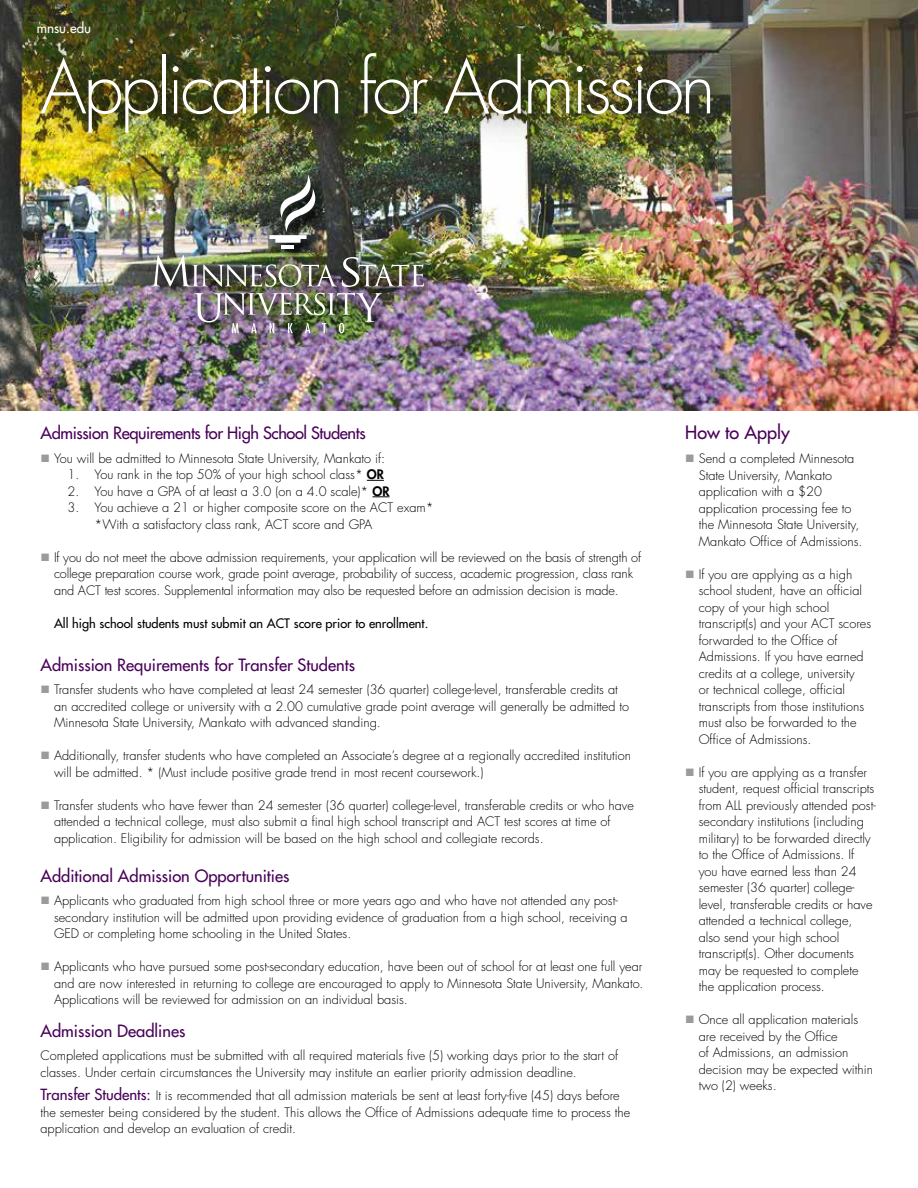
<style>
.page{position:relative;width:918px;height:1188px;background:#fff}
.page>*{position:absolute;margin:0;border:0;box-sizing:border-box;transform-origin:0 0}
.t1{font:300 72px "Futura Std";letter-spacing:-.05em;color:#fff}
.t2{font:500 18px "Futura Std";color:#490059}
.t3{font:500 16.5px "Futura Std";color:#490059}
.t4{font:500 16.5px "Futura Std";letter-spacing:-.025em;color:#490059}
.t5{font:500 13.5px "Futura Std";color:#fff}
.t6{font:300 12.75px/16.5px "Futura Std";color:#000}
.t7{font:500 12.75px "Futura Std";color:#000}
.s1{color:#9b9b9b}
.s2{font-weight:800}
.s3{font-weight:500;font-size:15px;color:#490059}
</style>
<div class="page">
<img style="left:0;top:0;width:918px;height:410px">
<div style="left:99px;top:129px;width:376px;height:259px;background:#000;opacity:.45"></div>
<img style="left:151px;top:175px;width:276px;height:173px">
<img style="left:151px;top:255px;width:273px;height:32px">
<img style="left:194px;top:293px;width:188px;height:40px">
<svg style="left:269px;top:175px;width:46px;height:73px"></svg>
<svg style="left:367px;top:480px;width:17px;height:1px"></svg>
<svg style="left:372px;top:496px;width:18px;height:1px"></svg>
<img style="left:8px;top:19px;width:739px;height:146px">
<p class="t5" style="left:37px;top:19px;width:56px">mnsu.edu</p>
<h1 class="t1" style="left:40px;top:43px;width:677px">Application for Admission</h1>
<p class="t4" style="left:40px;top:423px;width:327px">Admission Requirements for High School Students</p>
<p class="t6" style="left:40px;top:450px;width:346px"><span class="s1">■</span> You will be admitted to Minnesota State University, Mankato if:</p>
<p class="t6" style="left:68px;top:467px;width:318px">1. You rank in the top 50% of your high school class* <span class="s2">OR</span></p>
<p class="t6" style="left:68px;top:483px;width:324px">2. You have a GPA of at least a 3.0 (on a 4.0 scale)* <span class="s2">OR</span></p>
<p class="t6" style="left:95px;top:500px;width:341px;text-indent:-27px">3. You achieve a 21 or higher composite score on the ACT exam* *With a satisfactory class rank, ACT score and GPA</p>
<p class="t6" style="left:54px;top:549px;width:589px;text-indent:-14px"><span class="s1">■</span> If you do not meet the above admission requirements, your application will be reviewed on the basis of strength of college preparation course work, grade point average, probability of success, academic progression, class rank and ACT test scores. Supplemental information may also be requested before an admission decision is made.</p>
<p class="t7" style="left:54px;top:615px;width:376px">All high school students must submit an ACT score prior to enrollment.</p>
<p class="t3" style="left:40px;top:655px;width:316px">Admission Requirements for Transfer Students</p>
<p class="t6" style="left:54px;top:682px;width:577px;text-indent:-14px"><span class="s1">■</span> Transfer students who have completed at least 24 semester (36 quarter) college-level, transferable credits at an accredited college or university with a 2.00 cumulative grade point average will generally be admitted to<br>Minnesota State University, Mankato with advanced standing.</p>
<p class="t6" style="left:54px;top:748px;width:579px;text-indent:-14px"><span class="s1">■</span> Additionally, transfer students who have completed an Associate’s degree at a regionally accredited institution will be admitted. * (Must include positive grade trend in most recent coursework.)</p>
<p class="t6" style="left:54px;top:797px;width:581px;text-indent:-14px"><span class="s1">■</span> Transfer students who have fewer than 24 semester (36 quarter) college-level, transferable credits or who have attended a technical college, must also submit a final high school transcript and ACT test scores at time of application. Eligibility for admission will be based on the high school and collegiate records.</p>
<p class="t3" style="left:40px;top:865px;width:251px">Additional Admission Opportunities</p>
<p class="t6" style="left:54px;top:893px;width:575px;text-indent:-14px"><span class="s1">■</span> Applicants who graduated from high school three or more years ago and who have not attended any post&shy;secondary institution will be admitted upon providing evidence of graduation from a high school, receiving a<br>GED or completing home schooling in the United States.</p>
<p class="t6" style="left:54px;top:959px;width:591px;text-align:justify;text-indent:-14px"><span class="s1">■</span> Applicants who have pursued some post-secondary education, have been out of school for at least one full year and are now interested in returning to college are encouraged to apply to Minnesota State University, Mankato.<br>Applications will be reviewed for admission on an individual basis.</p>
<p class="t3" style="left:40px;top:1021px;width:147px">Admission Deadlines</p>
<p class="t6" style="left:40px;top:1048px;width:579px">Completed applications must be submitted with all required materials five (5) working days prior to the start of classes. Under certain circumstances the University may institute an earlier priority admission deadline.</p>
<p class="t6" style="left:40px;top:1088px;width:591px"><span class="s3">Transfer Students:</span> It is recommended that all admission materials be sent at least forty-five (45) days before the semester being considered by the student. This allows the Office of Admissions adequate time to process the application and develop an evaluation of credit.</p>
<h2 class="t2" style="left:685px;top:421px;width:106px">How to Apply</h2>
<p class="t6" style="left:699px;top:451px;width:165px;text-indent:-14px"><span class="s1">■</span> Send a completed Minnesota<br>State University, Mankato application with a $20 application processing fee to the Minnesota State University,<br>Mankato Office of Admissions.</p>
<p class="t6" style="left:699px;top:566px;width:174px;text-indent:-14px"><span class="s1">■</span> If you are applying as a high school student, have an official copy of your high school transcript(s) and your ACT scores forwarded to the Office of<br>Admissions. If you have earned credits at a college, university<br>or technical college, official transcripts from those institutions must also be forwarded to the<br>Office of Admissions.</p>
<p class="t6" style="left:699px;top:764px;width:178px;text-indent:-14px"><span class="s1">■</span> If you are applying as a transfer student, request official transcripts from ALL previously attended post&shy;secondary institutions (including military) to be forwarded directly to the Office of Admissions. If you have earned less than 24 semester (36 quarter) college&shy;level, transferable credits or have attended a technical college, also send your high school transcript(s). Other documents may be requested to complete the application process.</p>
<p class="t6" style="left:699px;top:1012px;width:176px;text-indent:-14px"><span class="s1">■</span> Once all application materials are received by the Office<br>of Admissions, an admission decision may be expected within two (2) weeks.</p>
</div>
